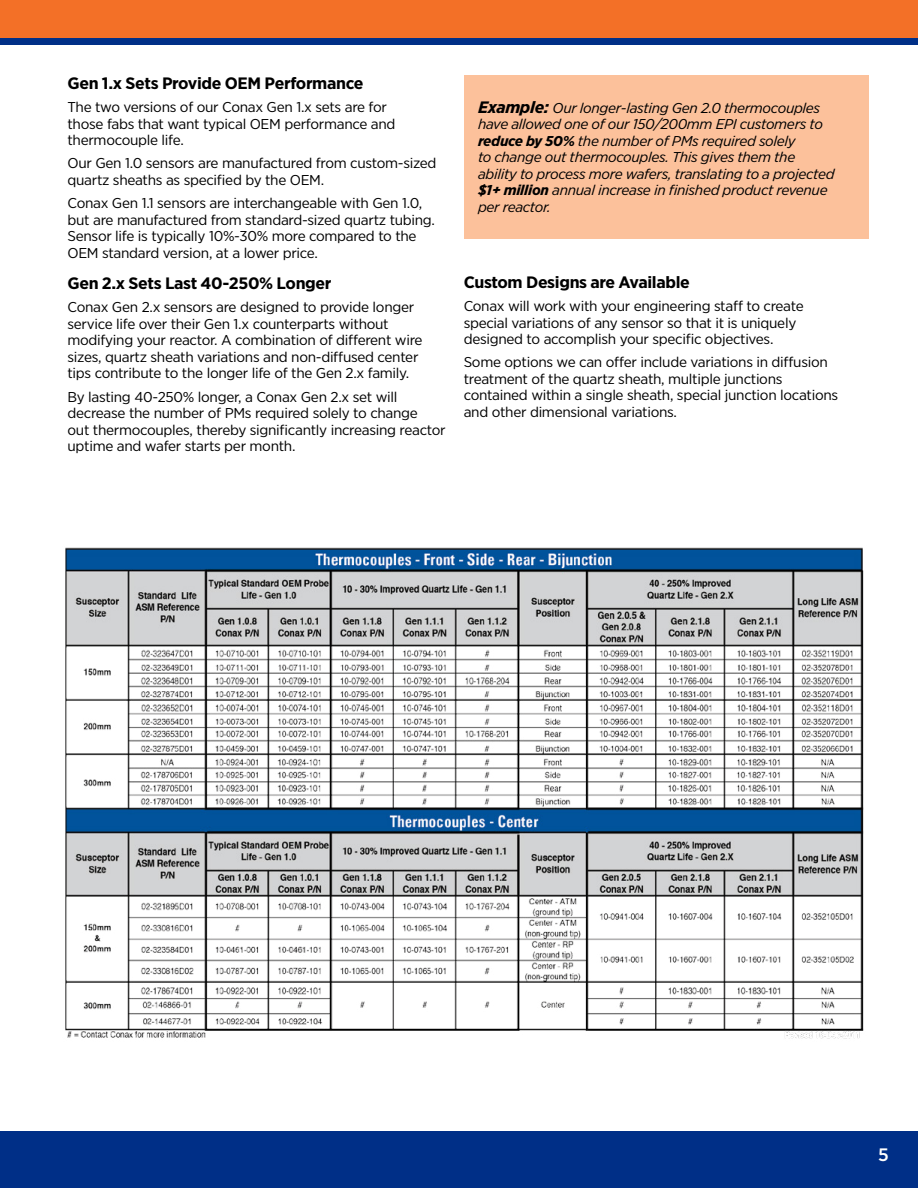
<style>
.page{position:relative;width:918px;height:1188px;background:#fff}
.page>*{position:absolute;margin:0;border:0;box-sizing:border-box;transform-origin:0 0}
.t1{font:500 18px "Gotham Narrow";color:#fff;scale:1.1 1}
.t2{font:700 16.5px "Gotham Narrow";letter-spacing:-.02em;color:#000;scale:1.1 1}
.t3{font:14.25px/16.5px "Gotham Narrow";letter-spacing:-.02em;color:#000;scale:1.1 1}
.t4{font:italic 14.25px/16.5px "Gotham Narrow";letter-spacing:-.02em;color:#000;scale:1.1 1}
.s1{font-weight:700;font-size:16.5px}
.s2{font-weight:700}
</style>
<div class="page">
<div style="left:464px;top:76px;width:404px;height:163px;background:#fcc19b"></div>
<img style="left:65px;top:547px;width:799px;height:492px">
<hr style="left:0;top:1132px;width:1px;height:56px;background:#002f87">
<div style="left:0;top:0;width:918px;height:45px;background:#f37027"></div>
<div style="left:0;top:38px;width:918px;height:7px;background:#002f87"></div>
<div style="left:1px;top:1132px;width:917px;height:56px;background:#002f87"></div>
<p class="t2" style="left:68px;top:72px;width:271px">Gen 1.x Sets Provide OEM Performance</p>
<p class="t3" style="left:68px;top:99px;width:300px">The two versions of our Conax Gen 1.x sets are for those fabs that want typical OEM performance and thermocouple life.</p>
<p class="t3" style="left:68px;top:155px;width:337px">Our Gen 1.0 sensors are manufactured from custom-sized quartz sheaths as specified by the OEM.</p>
<p class="t3" style="left:68px;top:195px;width:336px">Conax Gen 1.1 sensors are interchangeable with Gen 1.0, but are manufactured from standard-sized quartz tubing.<br>Sensor life is typically 10%-30% more compared to the OEM standard version, at a lower price.</p>
<p class="t2" style="left:68px;top:273px;width:242px">Gen 2.x Sets Last 40-250% Longer</p>
<p class="t3" style="left:68px;top:299px;width:324px">Conax Gen 2.x sensors are designed to provide longer service life over their Gen 1.x counterparts without modifying your reactor. A combination of different wire sizes, quartz sheath variations and non-diffused center tips contribute to the longer life of the Gen 2.x family.</p>
<p class="t3" style="left:68px;top:388px;width:345px">By lasting 40-250% longer, a Conax Gen 2.x set will decrease the number of PMs required solely to change<br>out thermocouples, thereby significantly increasing reactor uptime and wafer starts per month.</p>
<p class="t4" style="left:478px;top:99px;width:326px"><span class="s1">Example:</span> Our longer-lasting Gen 2.0 thermocouples have allowed one of our 150/200mm EPI customers to <span class="s2">reduce by 50%</span> the number of PMs required solely<br>to change out thermocouples. This gives them the ability to process more wafers, translating to a projected <span class="s2">$1+ million</span> annual increase in finished product revenue per reactor.</p>
<p class="t2" style="left:464px;top:272px;width:207px">Custom Designs are Available</p>
<p class="t3" style="left:464px;top:298px;width:311px">Conax will work with your engineering staff to create special variations of any sensor so that it is uniquely designed to accomplish your specific objectives.</p>
<p class="t3" style="left:464px;top:354px;width:342px">Some options we can offer include variations in diffusion treatment of the quartz sheath, multiple junctions contained within a single sheath, special junction locations and other dimensional variations.</p>
<p class="t1" style="left:878px;top:1143px;width:11px">5</p>
</div>
